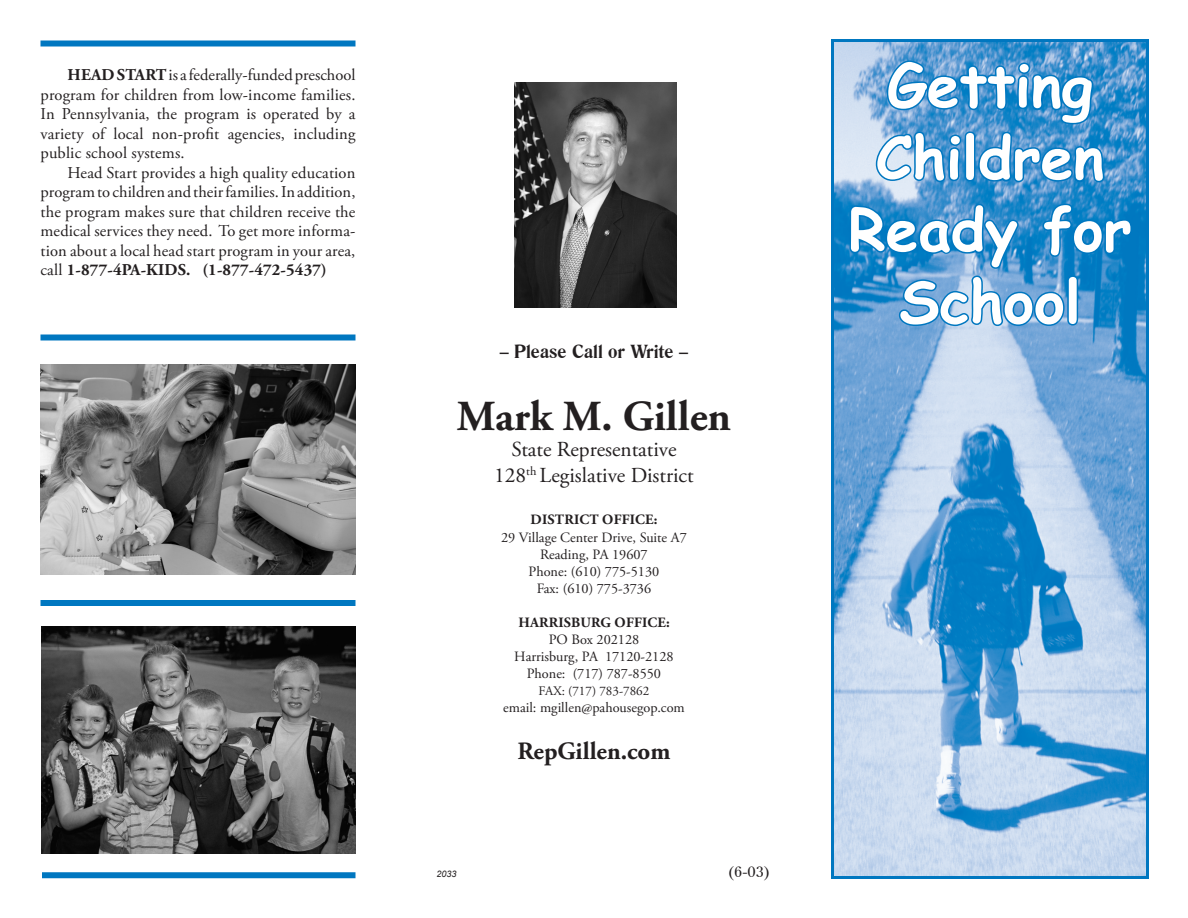
<style>
.page{position:relative;width:1188px;height:918px;background:#fff}
.page>*{position:absolute;margin:0;border:0;box-sizing:border-box;transform-origin:0 0}
.t1{font:700 58.5px/72px "Comic Sans MS";color:#fff;text-align:center}
.t2{font:700 42.75px "Adobe Garamond Pro";color:#231f20}
.t3{font:700 24.9px "Adobe Garamond Pro";color:#231f20}
.t4{font:21.3px "Adobe Garamond Pro";color:#231f20}
.t5{font:700 18px "Romana BT";color:#231f20}
.t6{font:16.5px/19.5px "Adobe Garamond Pro";letter-spacing:.01em;color:#231f20;text-align:justify}
.t7{font:15px "Romana BT";color:#231f20}
.t8{font:14.25px "Adobe Garamond Pro";color:#231f20}
.t9{font:700 14.25px "Adobe Garamond Pro";letter-spacing:.015em;color:#231f20}
.t10{font:13.05px "Adobe Garamond Pro";color:#231f20}
.t11{font:italic 9px "Arial";color:#231f20}
.s1{font-weight:700}
</style>
<div class="page">
<div style="left:40px;top:40px;width:316px;height:6px;background:#0077c0"></div>
<div style="left:40px;top:600px;width:316px;height:6px;background:#0077c0"></div>
<div style="left:42px;top:872px;width:314px;height:6px;background:#0077c0"></div>
<img style="left:835px;top:43px;width:310px;height:832px">
<div style="left:831px;top:39px;width:318px;height:840px;border:3px solid #0077c0"></div>
<svg style="left:847px;top:39px;width:286px;height:371px;background:#5a9fd3"></svg>
<img style="left:42px;top:627px;width:314px;height:227px">
<div style="left:40px;top:334px;width:316px;height:6px;background:#0077c0"></div>
<img style="left:40px;top:364px;width:316px;height:210px">
<img style="left:514px;top:83px;width:163px;height:225px">
<p class="t6" style="left:40px;top:66px;width:317px;text-indent:27px"><span class="s1">HEAD START</span>is a federally-funded preschool program for children from low-income families.<br>In Pennsylvania, the program is operated by a variety of local non-profit agencies, including public school systems.</p>
<p class="t6" style="left:40px;top:163px;width:317px;text-indent:27px">Head Start provides a high quality education program to children and their families. In addition, the program makes sure that children receive the medical services they need. To get more informa&shy;tion about a local head start program in your area, call <span class="s1">1-877-4PA-KIDS. (1-877-472-5437)</span></p>
<p class="t5" style="left:500px;top:340px;width:190px">– Please Call or Write –</p>
<p class="t2" style="left:457px;top:392px;width:276px">Mark M. Gillen</p>
<p class="t4" style="left:511px;top:437px;width:167px">State Representative</p>
<p class="t4" style="left:494px;top:462px;width:201px">128<sup>th</sup> Legislative District</p>
<p class="t9" style="left:531px;top:512px;width:128px">DISTRICT OFFICE:</p>
<p class="t8" style="left:501px;top:528px;width:187px">29 Village Center Drive, Suite A7</p>
<p class="t8" style="left:540px;top:546px;width:109px">Reading, PA 19607</p>
<p class="t8" style="left:529px;top:563px;width:132px">Phone: (610) 775-5130</p>
<p class="t8" style="left:537px;top:580px;width:116px">Fax: (610) 775-3736</p>
<p class="t9" style="left:518px;top:614px;width:153px">HARRISBURG OFFICE:</p>
<p class="t8" style="left:549px;top:631px;width:92px">PO Box 202128</p>
<p class="t8" style="left:514px;top:648px;width:161px">Harrisburg, PA 17120-2128</p>
<p class="t8" style="left:527px;top:665px;width:136px">Phone: (717) 787-8550</p>
<p class="t10" style="left:539px;top:683px;width:112px">FAX: (717) 783-7862</p>
<p class="t8" style="left:503px;top:699px;width:183px">email: mgillen@pahousegop.com</p>
<p class="t3" style="left:517px;top:737px;width:155px">RepGillen.com</p>
<p class="t11" style="left:436px;top:868px;width:22px">2033</p>
<p class="t7" style="left:729px;top:862px;width:42px">(6-03)</p>
<p class="t1" style="left:848px;top:47px;width:285px">Getting<br>Children<br>Ready for<br>School</p>
</div>
